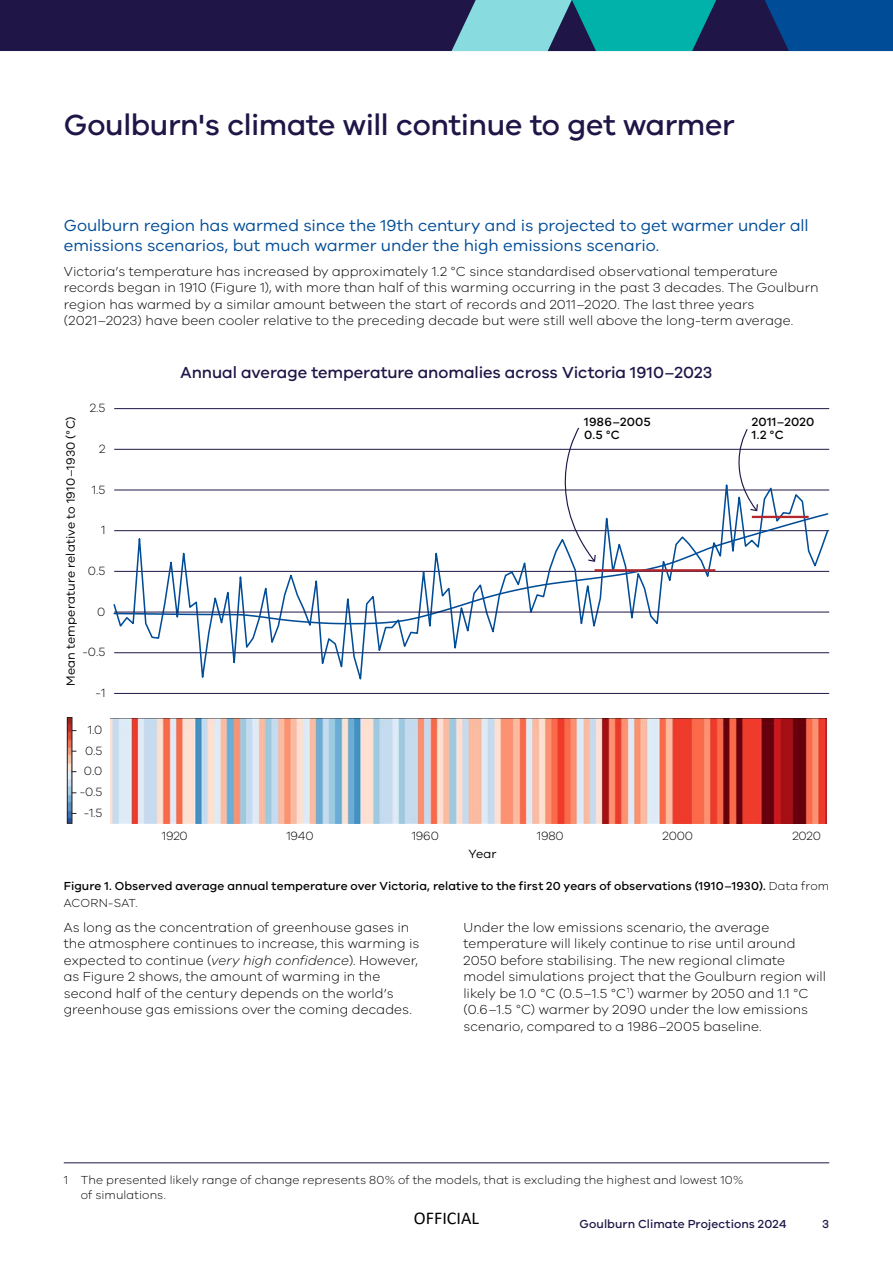
<style>
.page{position:relative;width:893px;height:1263px;background:#fff}
.page>*{position:absolute;margin:0;border:0;box-sizing:border-box;transform-origin:0 0}
.t1{font:500 30px "VIC";letter-spacing:-.015em;color:#201547}
.t2{font:18px "Calibri";color:#000}
.t3{font:16.5px/19.5px "VIC";color:#004c97}
.t4{font:500 16.5px "VIC";letter-spacing:-.005em;color:#201547}
.t5{font:300 13.5px/16.5px "VIC";letter-spacing:.005em;color:#000}
.t6{font:300 12.3px/20.7px "VIC";letter-spacing:-.01em;color:#000;text-align:right}
.t7{font:12.3px "VIC";letter-spacing:.01em;color:#000}
.t8{font:500 12.3px/12.3px "VIC";letter-spacing:.02em;color:#000}
.t9{font:500 12px/16.5px "VIC";letter-spacing:.005em;color:#000}
.t10{font:300 12px/15px "VIC";letter-spacing:.005em;color:#000}
.t11{font:500 12px "VIC";letter-spacing:.005em;color:#201547}
.s1{font-weight:300}
.s2{font-style:italic}
</style>
<div class="page">
<hr style="left:64px;top:1162px;width:765px;height:1px;background:#201547">
<hr style="left:114px;top:693px;width:715px;height:1px;background:#201547">
<hr style="left:114px;top:408px;width:715px;height:1px;background:#201547">
<hr style="left:114px;top:449px;width:715px;height:1px;background:#201547">
<svg style="left:114px;top:487px;width:715px;height:193px"></svg>
<svg style="left:113px;top:512px;width:716px;height:113px"></svg>
<hr style="left:114px;top:612px;width:715px;height:1px;background:#201547">
<hr style="left:752px;top:516px;width:57px;height:2px;background:#b3272f">
<hr style="left:595px;top:569px;width:120px;height:2px;background:#b3272f">
<svg style="left:724px;top:429px;width:34px;height:83px"></svg>
<svg style="left:540px;top:427px;width:56px;height:135px"></svg>
<img style="left:111px;top:719px;width:715px;height:104px">
<img style="left:69px;top:719px;width:1px;height:102px">
<div style="left:67px;top:717px;width:5px;height:106px;border:1px solid #231f20"></div>
<div style="left:0;top:0;width:893px;height:51px;background:#201547"></div>
<svg style="left:765px;top:0;width:128px;height:51px;background:#02468f"></svg>
<svg style="left:452px;top:0;width:264px;height:51px"></svg>
<h1 class="t1" style="left:64px;top:107px;width:673px">Goulburn's climate will continue to get warmer</h1>
<p class="t3" style="left:64px;top:215px;width:746px">Goulburn region has warmed since the 19th century and is projected to get warmer under all emissions scenarios, but much warmer under the high emissions scenario.</p>
<p class="t5" style="left:64px;top:262px;width:756px">Victoria’s temperature has increased by approximately 1.2 °C since standardised observational temperature records began in 1910 (Figure 1), with more than half of this warming occurring in the past 3 decades. The Goulburn region has warmed by a similar amount between the start of records and 2011–2020. The last three years (2021–2023) have been cooler relative to the preceding decade but were still well above the long-term average.</p>
<p class="t4" style="left:181px;top:363px;width:533px">Annual average temperature anomalies across Victoria 1910–2023</p>
<p class="t6" style="left:90px;top:397px;width:17px">2.5</p>
<p class="t7" style="left:63px;top:686px;width:271px;rotate:-90deg">Mean temperature relative to 1910–1930 (°C)</p>
<p class="t6" style="left:99px;top:438px;width:8px">2</p>
<p class="t6" style="left:92px;top:479px;width:15px">1.5</p>
<p class="t6" style="left:101px;top:519px;width:6px">1</p>
<p class="t6" style="left:88px;top:560px;width:19px">0.5</p>
<p class="t6" style="left:97px;top:601px;width:10px">0</p>
<p class="t6" style="left:82px;top:642px;width:24px">-0.5</p>
<p class="t6" style="left:96px;top:682px;width:11px">-1</p>
<p class="t6" style="left:80px;top:719px;width:24px">1.0<br>0.5<br>0.0 -0.5 -1.5</p>
<p class="t8" style="left:584px;top:416px;width:68px">1986–2005<br>0.5 °C</p>
<p class="t8" style="left:752px;top:416px;width:64px">2011–2020<br>1.2 °C</p>
<p class="t6" style="left:162px;top:825px;width:27px">1920</p>
<p class="t6" style="left:286px;top:825px;width:29px">1940</p>
<p class="t6" style="left:412px;top:825px;width:29px">1960</p>
<p class="t6" style="left:537px;top:825px;width:28px">1980</p>
<p class="t6" style="left:663px;top:825px;width:32px">2000</p>
<p class="t6" style="left:792px;top:825px;width:30px">2020</p>
<p class="t7" style="left:468px;top:846px;width:29px">Year</p>
<p class="t9" style="left:64px;top:878px;width:767px">Figure 1. Observed average annual temperature over Victoria, relative to the first 20 years of observations (1910–1930). <span class="s1">Data from<br>ACORN-SAT.</span></p>
<p class="t5" style="left:64px;top:918px;width:357px">As long as the concentration of greenhouse gases in the atmosphere continues to increase, this warming is expected to continue (<span class="s2">very high confidence</span>). However, as Figure 2 shows, the amount of warming in the second half of the century depends on the world’s greenhouse gas emissions over the coming decades.</p>
<p class="t5" style="left:463px;top:918px;width:364px">Under the low emissions scenario, the average temperature will likely continue to rise until around 2050 before stabilising. The new regional climate model simulations project that the Goulburn region will likely be 1.0 °C (0.5–1.5 °C<sup>1</sup>) warmer by 2050 and 1.1 °C (0.6–1.5 °C) warmer by 2090 under the low emissions scenario, compared to a 1986–2005 baseline.</p>
<p class="t10" style="left:81px;top:1172px;width:664px;text-indent:-17px">1 The presented likely range of change represents 80% of the models, that is excluding the highest and lowest 10% of simulations.</p>
<h2 class="t2" style="left:414px;top:1206px;width:67px">OFFICIAL</h2>
<p class="t11" style="left:579px;top:1217px;width:208px">Goulburn Climate Projections 2024</p>
<p class="t11" style="left:822px;top:1217px;width:8px">3</p>
</div>
